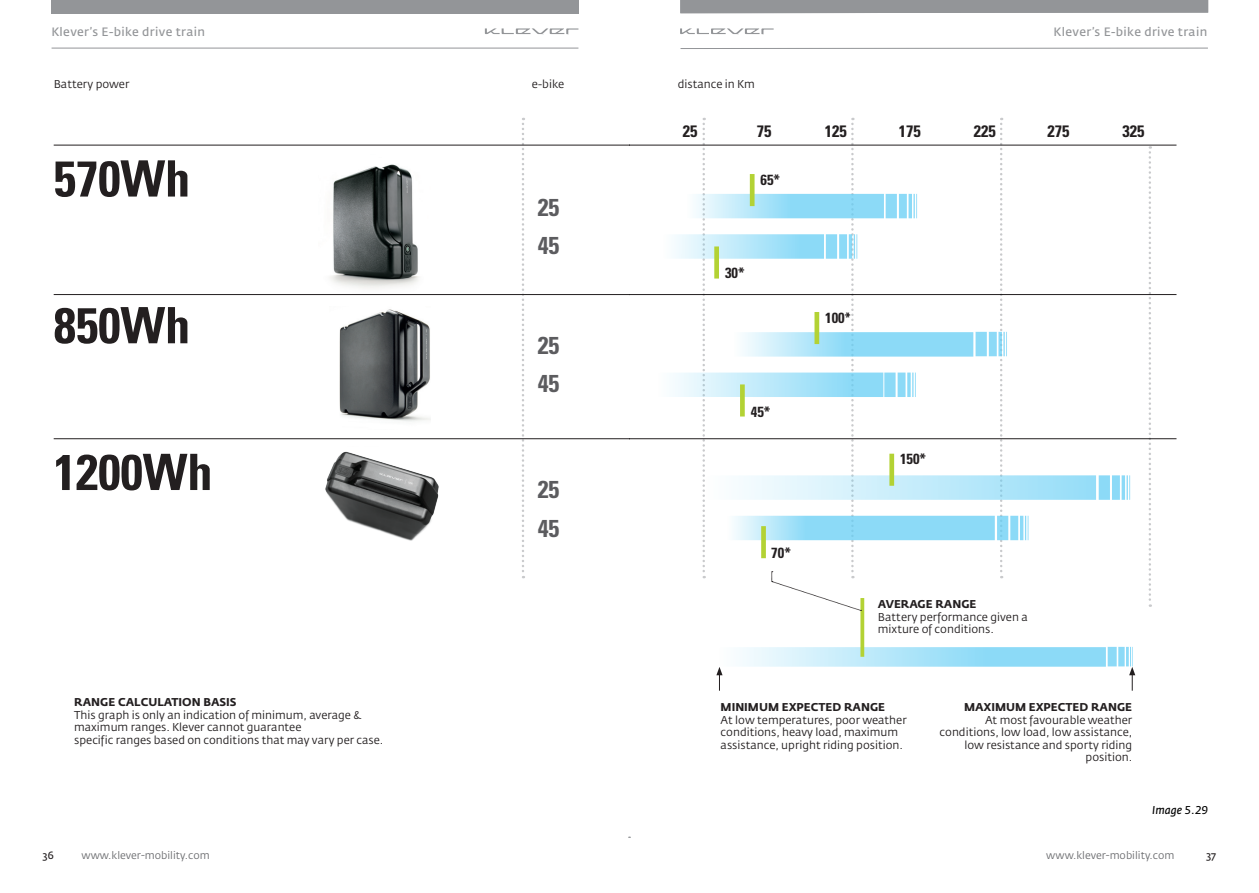
<style>
.page{position:relative;width:1259px;height:893px;background:#fff}
.page>*{position:absolute;margin:0;border:0;box-sizing:border-box;transform-origin:0 0}
.t1{font:700 condensed 50.1px "Univers LT Std";color:#231f20}
.t2{font:700 condensed 24.45px "Univers LT Std";color:#5c5c5f}
.t3{font:700 condensed 16.5px "Univers LT Std";color:#231f20}
.t4{font:700 condensed 14.7px "Univers LT Std";color:#231f20}
.t5{font:12px "Fedra Sans Std";letter-spacing:.03em;color:#939598}
.t6{font:11.25px/12.6px "Fedra Sans Std";color:#231f20}
.t7{font:700 11.25px "Fedra Sans Std";color:#231f20}
.t8{font:italic 11.25px "Fedra Sans Std";color:#000001}
.t9{font:10.5px "Fedra Sans Std";color:#6c6d70}
.t10{font:10.5px "Fedra Sans Std";color:#231f20}
</style>
<div class="page">
<hr style="left:52px;top:48px;width:526px;height:1px;background:#939598">
<div style="left:51px;top:0;width:527px;height:13px;background:#939598"></div>
<svg style="left:485px;top:28px;width:93px;height:6px"></svg>
<svg style="left:522px;top:118px;width:2px;height:460px"></svg>
<img style="left:330px;top:164px;width:89px;height:125px">
<img style="left:339px;top:309px;width:91px;height:113px">
<img style="left:325px;top:451px;width:114px;height:90px">
<hr style="left:54px;top:145px;width:575px;height:1px;background:#231f20">
<hr style="left:54px;top:294px;width:575px;height:1px;background:#231f20">
<hr style="left:54px;top:438px;width:575px;height:1px;background:#231f20">
<svg style="left:680px;top:47px;width:528px;height:2px"></svg>
<div style="left:680px;top:0;width:528px;height:13px;background:#939598"></div>
<svg style="left:680px;top:28px;width:93px;height:6px"></svg>
<svg style="left:716px;top:667px;width:6px;height:24px"></svg>
<hr style="left:629px;top:145px;width:547px;height:1px;background:#231f20">
<hr style="left:629px;top:294px;width:547px;height:1px;background:#231f20">
<hr style="left:629px;top:438px;width:547px;height:1px;background:#231f20">
<svg style="left:702px;top:118px;width:3px;height:460px"></svg>
<svg style="left:1148px;top:146px;width:3px;height:461px"></svg>
<svg style="left:675px;top:234px;width:96px;height:25px;background:#cdeefa"></svg>
<svg style="left:675px;top:373px;width:208px;height:24px;background:#c8edfa"></svg>
<svg style="left:702px;top:516px;width:292px;height:24px;fill:#8cdaf7"></svg>
<svg style="left:696px;top:194px;width:188px;height:24px;background:#bbe8f9"></svg>
<div style="left:885px;top:194px;width:12px;height:24px;background:#8cdaf7"></div>
<div style="left:899px;top:194px;width:8px;height:24px;background:#8cdaf7"></div>
<svg style="left:908px;top:194px;width:4px;height:24px"></svg>
<svg style="left:916px;top:194px;width:1px;height:24px"></svg>
<hr style="left:913px;top:194px;width:2px;height:24px;background:#62cdf5">
<div style="left:975px;top:332px;width:12px;height:24px;background:#8cdaf7"></div>
<div style="left:989px;top:332px;width:7px;height:24px;background:#8cdaf7"></div>
<svg style="left:998px;top:332px;width:2px;height:24px"></svg>
<svg style="left:1000px;top:118px;width:7px;height:460px"></svg>
<div style="left:1107px;top:647px;width:9px;height:19px;background:#8cdaf7"></div>
<div style="left:1118px;top:647px;width:6px;height:19px;background:#8cdaf7"></div>
<svg style="left:1126px;top:647px;width:9px;height:44px"></svg>
<div style="left:884px;top:373px;width:11px;height:24px;background:#8cdaf7"></div>
<div style="left:897px;top:373px;width:8px;height:24px;background:#8cdaf7"></div>
<hr style="left:907px;top:373px;width:3px;height:24px;background:#62cdf5">
<svg style="left:912px;top:373px;width:4px;height:24px"></svg>
<div style="left:1098px;top:475px;width:12px;height:25px;background:#8cdaf7"></div>
<div style="left:1112px;top:475px;width:8px;height:25px;background:#8cdaf7"></div>
<svg style="left:1121px;top:475px;width:4px;height:25px"></svg>
<svg style="left:1129px;top:475px;width:1px;height:25px"></svg>
<hr style="left:1126px;top:475px;width:2px;height:25px;background:#62cdf5">
<svg style="left:997px;top:516px;width:11px;height:24px"></svg>
<div style="left:1010px;top:516px;width:8px;height:24px;background:#8cdaf7"></div>
<hr style="left:1020px;top:516px;width:3px;height:24px;background:#62cdf5">
<svg style="left:1025px;top:516px;width:3px;height:24px"></svg>
<svg style="left:743px;top:332px;width:230px;height:25px;background:#a0e0f8"></svg>
<svg style="left:742px;top:647px;width:364px;height:20px;background:#b0e5f9"></svg>
<svg style="left:702px;top:475px;width:394px;height:25px"></svg>
<hr style="left:750px;top:174px;width:4px;height:32px;background:#b3d234">
<div style="left:714px;top:246px;width:5px;height:33px;background:#b3d234"></div>
<div style="left:740px;top:384px;width:5px;height:32px;background:#b3d234"></div>
<div style="left:761px;top:526px;width:5px;height:32px;background:#b3d234"></div>
<svg style="left:860px;top:598px;width:4px;height:59px"></svg>
<div style="left:889px;top:454px;width:5px;height:32px;background:#b3d234"></div>
<svg style="left:771px;top:118px;width:90px;height:493px"></svg>
<p class="t5" style="left:51px;top:24px;width:155px">Klever’s E-bike drive train</p>
<p class="t5" style="left:1053px;top:24px;width:155px">Klever’s E-bike drive train</p>
<p class="t6" style="left:54px;top:78px;width:77px">Battery power</p>
<p class="t6" style="left:531px;top:78px;width:34px">e-bike</p>
<p class="t6" style="left:678px;top:78px;width:79px">distance in Km</p>
<h3 class="t3" style="left:683px;top:121px;width:16px">25</h3>
<h3 class="t3" style="left:757px;top:121px;width:16px">75</h3>
<h3 class="t3" style="left:825px;top:121px;width:24px">125</h3>
<h3 class="t3" style="left:899px;top:121px;width:24px">175</h3>
<h3 class="t3" style="left:973px;top:121px;width:24px">225</h3>
<h3 class="t3" style="left:1047px;top:121px;width:24px">275</h3>
<h3 class="t3" style="left:1122px;top:121px;width:24px">325</h3>
<h1 class="t1" style="left:54px;top:148px;width:138px">570Wh</h1>
<h2 class="t2" style="left:538px;top:192px;width:23px">25</h2>
<h3 class="t4" style="left:760px;top:170px;width:21px">65*</h3>
<h2 class="t2" style="left:538px;top:230px;width:23px">45</h2>
<h3 class="t4" style="left:725px;top:264px;width:21px">30*</h3>
<h1 class="t1" style="left:54px;top:295px;width:138px">850Wh</h1>
<h2 class="t2" style="left:538px;top:330px;width:23px">25</h2>
<h3 class="t4" style="left:825px;top:308px;width:28px">100*</h3>
<h2 class="t2" style="left:538px;top:368px;width:23px">45</h2>
<h3 class="t4" style="left:751px;top:402px;width:21px">45*</h3>
<h1 class="t1" style="left:54px;top:441px;width:160px">1200Wh</h1>
<h2 class="t2" style="left:538px;top:475px;width:23px">25</h2>
<h3 class="t4" style="left:900px;top:450px;width:28px">150*</h3>
<h2 class="t2" style="left:538px;top:513px;width:23px">45</h2>
<h3 class="t4" style="left:771px;top:544px;width:21px">70*</h3>
<p class="t7" style="left:878px;top:597px;width:100px">AVERAGE RANGE</p>
<p class="t6" style="left:878px;top:611px;width:151px">Battery performance given a mixture of conditions.</p>
<p class="t7" style="left:74px;top:695px;width:164px">RANGE CALCULATION BASIS</p>
<p class="t6" style="left:74px;top:708px;width:311px">This graph is only an indication of minimum, average &amp; maximum ranges. Klever cannot guarantee<br>specific ranges based on conditions that may vary per case.</p>
<p class="t7" style="left:720px;top:700px;width:166px">MINIMUM EXPECTED RANGE</p>
<p class="t6" style="left:720px;top:713px;width:188px">At low temperatures, poor weather conditions, heavy load, maximum assistance, upright riding position.</p>
<p class="t7" style="left:964px;top:700px;width:170px">MAXIMUM EXPECTED RANGE</p>
<p class="t6" style="left:939px;top:713px;width:194px;text-align:right">At most favourable weather conditions, low load, low assistance, low resistance and sporty riding position.</p>
<p class="t8" style="left:1152px;top:803px;width:57px">Image 5.29</p>
<p class="t10" style="left:43px;top:848px;width:13px">36</p>
<p class="t9" style="left:81px;top:848px;width:130px">www.klever-mobility.com</p>
<p class="t9" style="left:1046px;top:848px;width:130px">www.klever-mobility.com</p>
<p class="t10" style="left:1206px;top:848px;width:12px">37</p>
</div>
